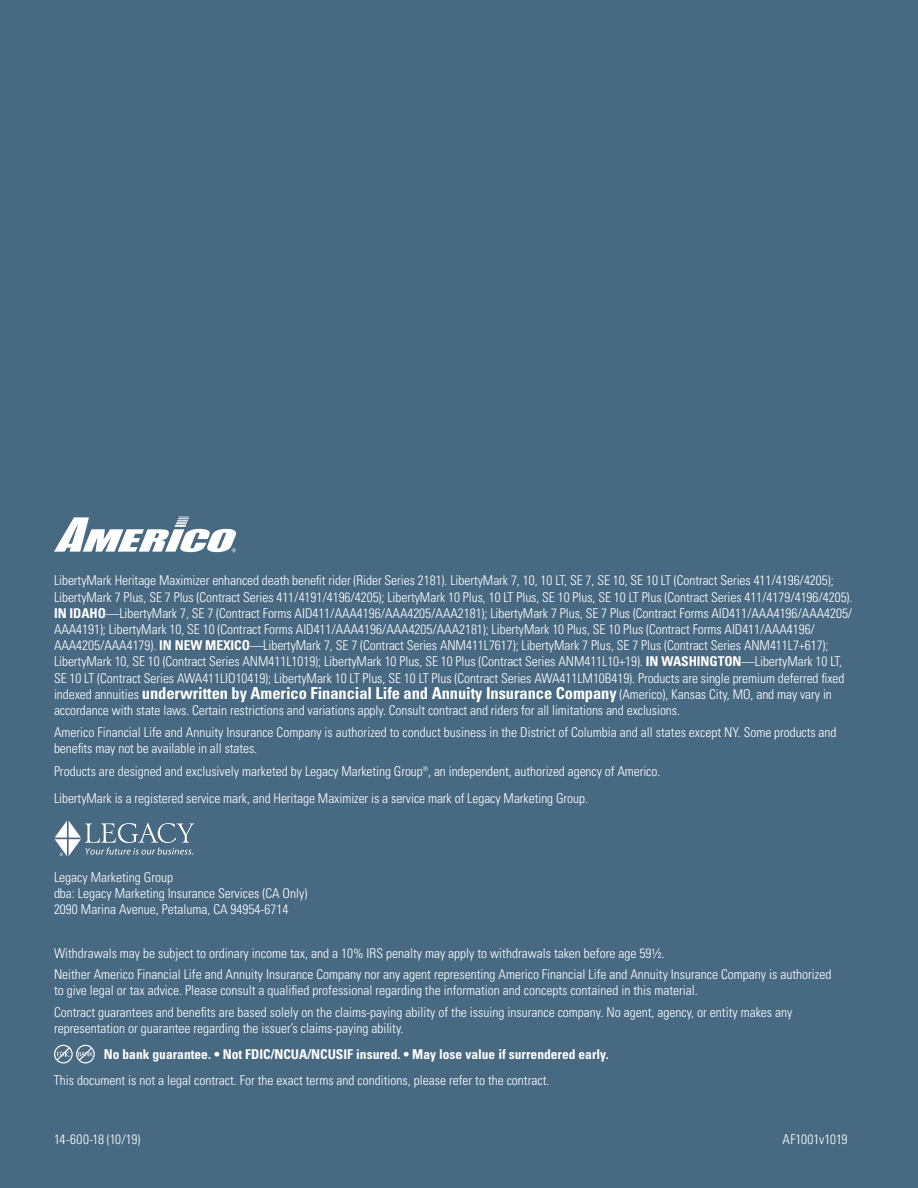
<style>
.page{position:relative;width:918px;height:1188px;background:#486982}
.page>*{position:absolute;margin:0;border:0;box-sizing:border-box;transform-origin:0 0}
.t1{font:700 condensed 16.5px "Univers LT Pro";letter-spacing:-.005em;color:#fff}
.t2{font:300 condensed 13.5px/16.2px "Univers LT Pro";letter-spacing:-.005em;color:#fff}
.t3{font:700 condensed 13.5px "Univers LT Pro";color:#fff}
.t4{font:300 condensed 13.5px "Univers LT Pro";letter-spacing:-.03em;color:#fff}
.s1{font-weight:700}
.s2{font-weight:300;font-size:13.5px}
</style>
<div class="page">
<svg style="left:54px;top:517px;width:182px;height:35px"></svg>
<svg style="left:55px;top:821px;width:139px;height:35px"></svg>
<div style="left:76px;top:1045px;width:19px;height:18px;border:1px solid #fff;border-radius:50%"></div>
<svg style="left:54px;top:1045px;width:39px;height:18px"></svg>
<p class="t2" style="left:54px;top:572px;width:800px">LibertyMark Heritage Maximizer enhanced death benefit rider (Rider Series 2181). LibertyMark 7, 10, 10 LT, SE 7, SE 10, SE 10 LT (Contract Series 411/4196/4205); LibertyMark 7 Plus, SE 7 Plus (Contract Series 411/4191/4196/4205); LibertyMark 10 Plus, 10 LT Plus, SE 10 Plus, SE 10 LT Plus (Contract Series 411/4179/4196/4205).<br><span class="s1">IN IDAHO</span>—LibertyMark 7, SE 7 (Contract Forms AID411/AAA4196/AAA4205/AAA2181); LibertyMark 7 Plus, SE 7 Plus (Contract Forms AID411/AAA4196/AAA4205/ AAA4191); LibertyMark 10, SE 10 (Contract Forms AID411/AAA4196/AAA4205/AAA2181); LibertyMark 10 Plus, SE 10 Plus (Contract Forms AID411/AAA4196/ AAA4205/AAA4179). <span class="s1">IN NEW MEXICO</span>—LibertyMark 7, SE 7 (Contract Series ANM411L7617); LibertyMark 7 Plus, SE 7 Plus (Contract Series ANM411L7+617); LibertyMark 10, SE 10 (Contract Series ANM411L1019); LibertyMark 10 Plus, SE 10 Plus (Contract Series ANM411L10+19). <span class="s1">IN WASHINGTON</span>—LibertyMark 10 LT, SE 10 LT (Contract Series AWA411LIO10419); LibertyMark 10 LT Plus, SE 10 LT Plus (Contract Series AWA411LM10B419). Products are single premium deferred fixed</p>
<p class="t1" style="left:54px;top:683px;width:779px"><span class="s2">indexed annuities</span> underwritten by Americo Financial Life and Annuity Insurance Company <span class="s2">(Americo), Kansas City, MO, and may vary in</span></p>
<p class="t2" style="left:54px;top:699px;width:784px;line-height:21.6px">accordance with state laws. Certain restrictions and variations apply. Consult contract and riders for all limitations and exclusions.<br>Americo Financial Life and Annuity Insurance Company is authorized to conduct business in the District of Columbia and all states except NY. Some products and</p>
<p class="t2" style="left:54px;top:736px;width:608px;line-height:23px">benefits may not be available in all states.<br>Products are designed and exclusively marketed by Legacy Marketing Group®, an independent, authorized agency of Americo.</p>
<p class="t2" style="left:54px;top:789px;width:536px">LibertyMark is a registered service mark, and Heritage Maximizer is a service mark of Legacy Marketing Group.</p>
<p class="t2" style="left:54px;top:868px;width:255px">Legacy Marketing Group<br>dba: Legacy Marketing Insurance Services (CA Only)<br>2090 Marina Avenue, Petaluma, CA 94954-6714</p>
<p class="t2" style="left:54px;top:941px;width:779px;line-height:21.6px">Withdrawals may be subject to ordinary income tax, and a 10% IRS penalty may apply to withdrawals taken before age 59½.<br>Neither Americo Financial Life and Annuity Insurance Company nor any agent representing Americo Financial Life and Annuity Insurance Company is authorized</p>
<p class="t2" style="left:54px;top:979px;width:740px;line-height:21.6px">to give legal or tax advice. Please consult a qualified professional regarding the information and concepts contained in this material.<br>Contract guarantees and benefits are based solely on the claims-paying ability of the issuing insurance company. No agent, agency, or entity makes any</p>
<p class="t2" style="left:54px;top:1020px;width:351px">representation or guarantee regarding the issuer’s claims-paying ability.</p>
<p class="t3" style="left:104px;top:1046px;width:507px">No bank guarantee. • Not FDIC/NCUA/NCUSIF insured. • May lose value if surrendered early.</p>
<p class="t2" style="left:54px;top:1071px;width:497px">This document is not a legal contract. For the exact terms and conditions, please refer to the contract.</p>
<p class="t4" style="left:54px;top:1131px;width:88px">14-600-18 (10/19)</p>
<p class="t2" style="left:782px;top:1131px;width:67px">AF1001v1019</p>
</div>
